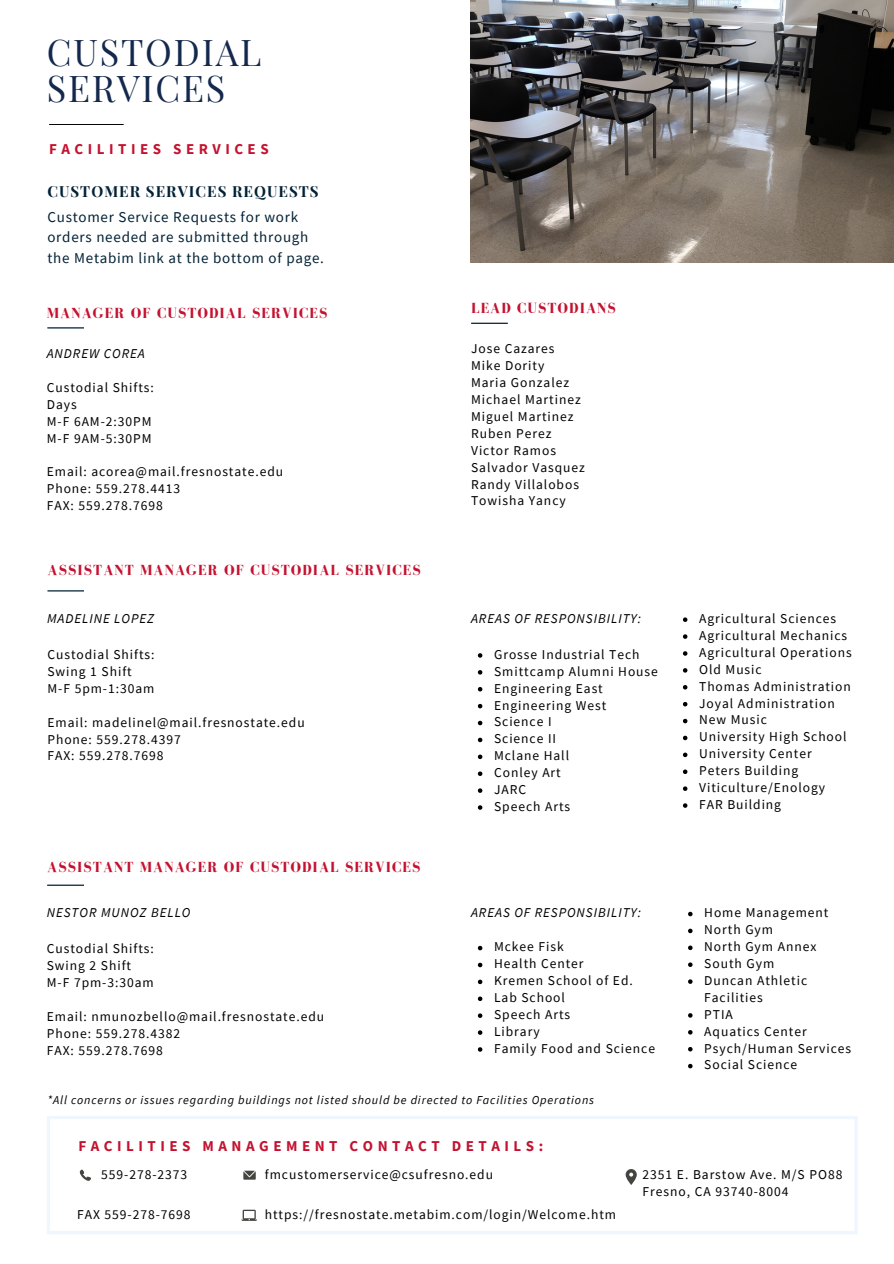
<style>
.page{position:relative;width:894px;height:1264px;background:#fff}
.page>*{position:absolute;margin:0;border:0;box-sizing:border-box;transform-origin:0 0}
.t1{font:36px/36px "Playfair Display SC";letter-spacing:.05em;color:#13284c}
.t2{font:700 15px "Bodoni FLF";letter-spacing:.07em;color:#c41230}
.t3{font:15px/20.2px "Source Sans Pro";letter-spacing:.05em;color:#022135}
.t4{font:700 15px "Source Sans Pro";letter-spacing:.3em;color:#c41230}
.t5{font:700 15px "Playfair Display SC";letter-spacing:.07em;color:#022135}
.t6{font:13.5px/17px "Source Sans Pro";letter-spacing:.07em;color:#000}
.t7{font:italic 13.5px "Source Sans Pro";letter-spacing:.07em;color:#000}
.t8{font:italic 12.15px "Source Sans Pro";letter-spacing:.07em;color:#000}
</style>
<div class="page">
<img style="left:470px;top:0;width:423px;height:262px">
<svg style="left:47px;top:327px;width:37px;height:1px"></svg>
<svg style="left:47px;top:590px;width:37px;height:1px"></svg>
<svg style="left:47px;top:1116px;width:810px;height:118px"></svg>
<svg style="left:80px;top:1169px;width:11px;height:11px"></svg>
<svg style="left:243px;top:1170px;width:13px;height:9px"></svg>
<svg style="left:241px;top:1209px;width:16px;height:11px"></svg>
<svg style="left:625px;top:1168px;width:11px;height:16px"></svg>
<svg style="left:471px;top:323px;width:36px;height:1px"></svg>
<svg style="left:49px;top:124px;width:75px;height:1px"></svg>
<svg style="left:47px;top:884px;width:37px;height:1px"></svg>
<svg style="left:477px;top:653px;width:5px;height:4px"></svg>
<svg style="left:477px;top:670px;width:5px;height:4px"></svg>
<svg style="left:477px;top:687px;width:5px;height:4px"></svg>
<svg style="left:477px;top:704px;width:5px;height:4px"></svg>
<svg style="left:477px;top:720px;width:5px;height:5px"></svg>
<svg style="left:477px;top:737px;width:5px;height:5px"></svg>
<svg style="left:477px;top:754px;width:5px;height:5px"></svg>
<svg style="left:477px;top:771px;width:5px;height:5px"></svg>
<svg style="left:477px;top:788px;width:5px;height:4px"></svg>
<svg style="left:477px;top:805px;width:5px;height:4px"></svg>
<svg style="left:683px;top:617px;width:4px;height:5px"></svg>
<svg style="left:683px;top:634px;width:4px;height:5px"></svg>
<svg style="left:682px;top:651px;width:5px;height:4px"></svg>
<svg style="left:683px;top:668px;width:4px;height:4px"></svg>
<svg style="left:683px;top:685px;width:4px;height:4px"></svg>
<svg style="left:683px;top:702px;width:4px;height:4px"></svg>
<svg style="left:683px;top:718px;width:4px;height:5px"></svg>
<svg style="left:683px;top:735px;width:4px;height:5px"></svg>
<svg style="left:683px;top:752px;width:4px;height:5px"></svg>
<svg style="left:683px;top:769px;width:4px;height:5px"></svg>
<svg style="left:683px;top:786px;width:4px;height:5px"></svg>
<svg style="left:682px;top:803px;width:5px;height:4px"></svg>
<svg style="left:477px;top:945px;width:5px;height:5px"></svg>
<svg style="left:477px;top:962px;width:5px;height:5px"></svg>
<svg style="left:477px;top:979px;width:5px;height:5px"></svg>
<svg style="left:477px;top:996px;width:5px;height:5px"></svg>
<svg style="left:477px;top:1013px;width:5px;height:4px"></svg>
<svg style="left:477px;top:1030px;width:5px;height:4px"></svg>
<svg style="left:477px;top:1047px;width:5px;height:4px"></svg>
<svg style="left:688px;top:911px;width:4px;height:5px"></svg>
<svg style="left:688px;top:928px;width:4px;height:5px"></svg>
<svg style="left:688px;top:945px;width:4px;height:5px"></svg>
<svg style="left:688px;top:962px;width:4px;height:5px"></svg>
<svg style="left:688px;top:979px;width:4px;height:4px"></svg>
<svg style="left:688px;top:1013px;width:4px;height:4px"></svg>
<svg style="left:688px;top:1030px;width:4px;height:4px"></svg>
<svg style="left:688px;top:1047px;width:4px;height:4px"></svg>
<svg style="left:688px;top:1063px;width:4px;height:5px"></svg>
<h1 class="t1" style="left:47px;top:33px;width:216px">CUSTODIAL<br>SERVICES</h1>
<p class="t4" style="left:49px;top:139px;width:221px">FACILITIES SERVICES</p>
<p class="t5" style="left:47px;top:181px;width:273px">CUSTOMER SERVICES REQUESTS</p>
<p class="t3" style="left:47px;top:206px;width:278px">Customer Service Requests for work orders needed are submitted through the Metabim link at the bottom of page.</p>
<p class="t2" style="left:47px;top:305px;width:282px">MANAGER OF CUSTODIAL SERVICES</p>
<p class="t7" style="left:47px;top:345px;width:99px">ANDREW COREA</p>
<p class="t6" style="left:47px;top:378px;width:108px">Custodial Shifts:<br>Days<br>M-F 6AM-2:30PM<br>M-F 9AM-5:30PM</p>
<p class="t6" style="left:47px;top:463px;width:238px">Email: acorea@mail.fresnostate.edu<br>Phone: 559.278.4413<br>FAX: 559.278.7698</p>
<p class="t2" style="left:47px;top:561px;width:374px">ASSISTANT MANAGER OF CUSTODIAL SERVICES</p>
<p class="t7" style="left:47px;top:609px;width:108px">MADELINE LOPEZ</p>
<p class="t6" style="left:47px;top:645px;width:108px">Custodial Shifts:<br>Swing 1 Shift<br>M-F 5pm-1:30am</p>
<p class="t6" style="left:47px;top:713px;width:259px">Email: madelinel@mail.fresnostate.edu<br>Phone: 559.278.4397<br>FAX: 559.278.7698</p>
<p class="t2" style="left:471px;top:300px;width:146px">LEAD CUSTODIANS</p>
<p class="t6" style="left:471px;top:340px;width:115px">Jose Cazares<br>Mike Dority<br>Maria Gonzalez<br>Michael Martinez<br>Miguel Martinez<br>Ruben Perez<br>Victor Ramos<br>Salvador Vasquez<br>Randy Villalobos<br>Towisha Yancy</p>
<p class="t7" style="left:471px;top:609px;width:171px">AREAS OF RESPONSIBILITY:</p>
<p class="t6" style="left:494px;top:645px;width:165px">Grosse Industrial Tech<br>Smittcamp Alumni House<br>Engineering East<br>Engineering West<br>Science I<br>Science II<br>Mclane Hall<br>Conley Art<br>JARC<br>Speech Arts</p>
<p class="t6" style="left:699px;top:609px;width:154px">Agricultural Sciences<br>Agricultural Mechanics<br>Agricultural Operations<br>Old Music<br>Thomas Administration<br>Joyal Administration<br>New Music<br>University High School<br>University Center<br>Peters Building<br>Viticulture/Enology<br>FAR Building</p>
<p class="t2" style="left:47px;top:858px;width:374px">ASSISTANT MANAGER OF CUSTODIAL SERVICES</p>
<p class="t7" style="left:47px;top:904px;width:145px">NESTOR MUNOZ BELLO</p>
<p class="t7" style="left:471px;top:904px;width:171px">AREAS OF RESPONSIBILITY:</p>
<p class="t6" style="left:704px;top:904px;width:148px">Home Management<br>North Gym<br>North Gym Annex<br>South Gym<br>Duncan Athletic<br>Facilities<br>PTIA<br>Aquatics Center<br>Psych/Human Services<br>Social Science</p>
<p class="t8" style="left:47px;top:1092px;width:548px">*All concerns or issues regarding buildings not listed should be directed to Facilities Operations</p>
<p class="t6" style="left:494px;top:938px;width:162px">Mckee Fisk<br>Health Center<br>Kremen School of Ed.<br>Lab School<br>Speech Arts<br>Library<br>Family Food and Science</p>
<p class="t6" style="left:47px;top:940px;width:108px">Custodial Shifts:<br>Swing 2 Shift<br>M-F 7pm-3:30am</p>
<p class="t6" style="left:47px;top:1007px;width:279px">Email: nmunozbello@mail.fresnostate.edu<br>Phone: 559.278.4382<br>FAX: 559.278.7698</p>
<p class="t4" style="left:78px;top:1135px;width:466px">FACILITIES MANAGEMENT CONTACT DETAILS:</p>
<p class="t6" style="left:101px;top:1165px;width:87px">559-278-2373</p>
<p class="t6" style="left:77px;top:1205px;width:115px">FAX 559-278-7698</p>
<p class="t6" style="left:265px;top:1165px;width:229px">fmcustomerservice@csufresno.edu</p>
<p class="t6" style="left:265px;top:1205px;width:352px">https://fresnostate.metabim.com/login/Welcome.htm</p>
<p class="t6" style="left:642px;top:1165px;width:201px">2351 E. Barstow Ave. M/S PO88<br>Fresno, CA 93740-8004</p>
</div>
